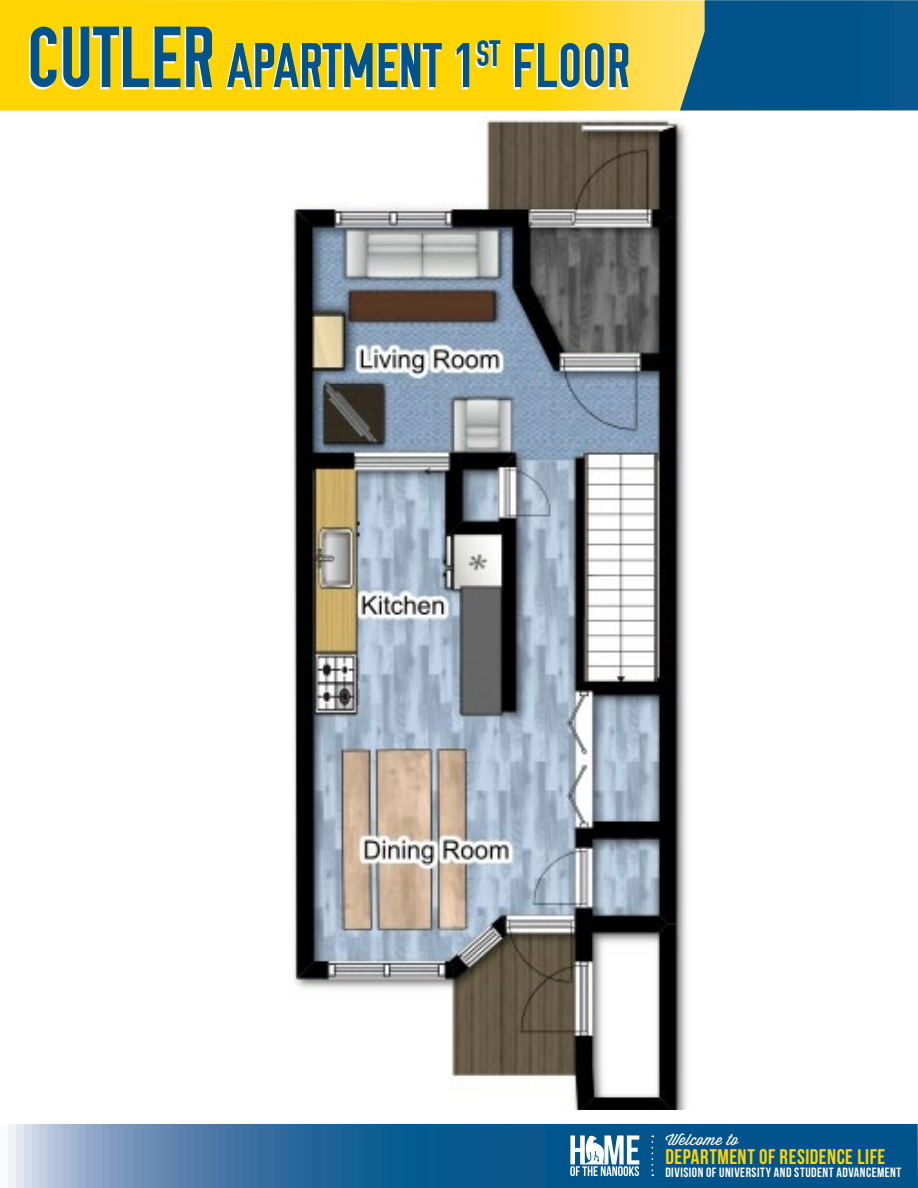
<style>
.page{position:relative;width:918px;height:1188px;background:#fff}
.page>*{position:absolute;margin:0;border:0;box-sizing:border-box;transform-origin:0 0}
.t1{font:63px "OSP DIN";color:#00548b}
.t2{font:21.15px "Bebas Neue";letter-spacing:.02em;color:#fed503}
.t3{font:15.3px "Wisdom Script";letter-spacing:.03em;color:#fff}
.t4{font:13.35px "Bebas Neue";letter-spacing:.035em;color:#fff}
.s1{font-size:86.4px}
</style>
<div class="page">
<img style="left:292px;top:119px;width:395px;height:990px">
<svg style="left:8px;top:1124px;width:910px;height:64px;background:#2b6c9d"></svg>
<svg style="left:0;top:0;width:918px;height:111px;background:#fdd50f"></svg>
<svg style="left:680px;top:0;width:238px;height:110px;background:#135e89"></svg>
<svg style="left:651px;top:1135px;width:2px;height:41px"></svg>
<svg style="left:570px;top:1135px;width:69px;height:41px"></svg>
<p class="t1" style="left:27px;top:33px;width:605px"><span class="s1">CUTLER</span> APARTMENT 1<sup>ST</sup> FLOOR</p>
<p class="t3" style="left:665px;top:1128px;width:75px">Welcome to</p>
<p class="t2" style="left:665px;top:1145px;width:221px">DEPARTMENT OF RESIDENCE LIFE</p>
<p class="t4" style="left:665px;top:1165px;width:238px">DIVISION OF UNIVERSITY AND STUDENT ADVANCEMENT</p>
</div>
